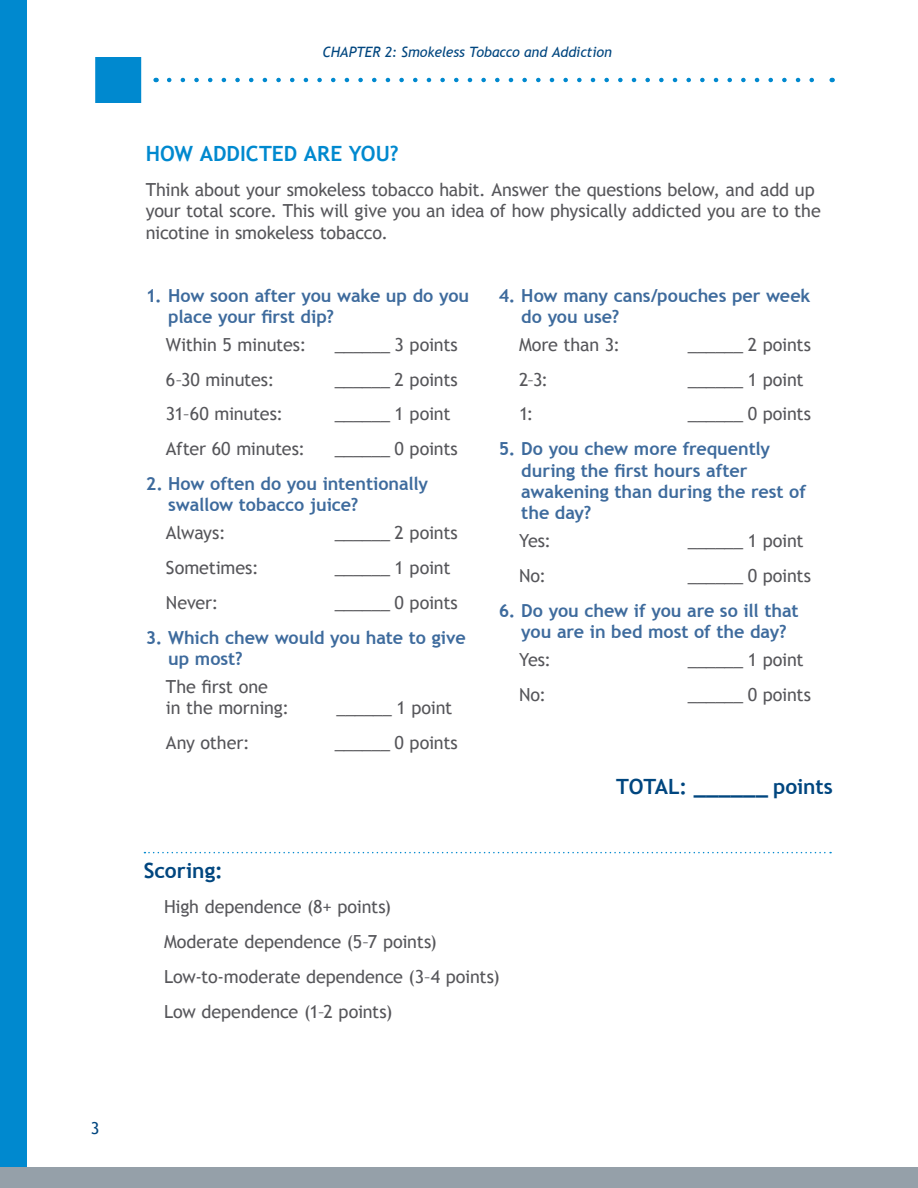
<style>
.page{position:relative;width:918px;height:1188px;background:#fff}
.page>*{position:absolute;margin:0;border:0;box-sizing:border-box;transform-origin:0 0}
.t1{font:700 21px "Trebuchet MS";letter-spacing:-.005em;color:#00467f}
.t2{font:700 21px "Trebuchet MS";color:#0089cf}
.Addiction_Checklist{font:18px/21.3px "Trebuchet MS";letter-spacing:-.01em;color:#56565a}
.Questionare_Numbers{font:700 18px/21.3px "Trebuchet MS";letter-spacing:-.005em;color:#3e6b9d}
.t3{font:16.5px "Trebuchet MS";color:#00467f}
.t4{font:italic 14.25px "Trebuchet MS";letter-spacing:-.005em;color:#00467f}
</style>
<div class="page">
<div style="left:91px;top:52px;width:55px;height:55px;background:#0089cf;border:4px solid #fff"></div>
<div style="left:0;top:1167px;width:918px;height:21px;background:#95a0a9"></div>
<svg style="left:169px;top:78px;width:645px;height:4px"></svg>
<div style="left:0;top:0;width:27px;height:1167px;background:#0089cf"></div>
<svg style="left:144px;top:852px;width:687px;height:1px"></svg>
<p class="t3" style="left:91px;top:1118px;width:10px">3</p>
<p class="t4" style="left:323px;top:44px;width:291px">CHAPTER 2: Smokeless Tobacco and Addiction</p>
<h2 class="t2" style="left:146px;top:141px;width:255px">HOW ADDICTED ARE YOU?</h2>
<p class="Addiction_Checklist" style="left:146px;top:179px;width:677px">Think about your smokeless tobacco habit. Answer the questions below, and add up your total score. This will give you an idea of how physically addicted you are to the nicotine in smokeless tobacco.</p>
<p class="Questionare_Numbers" style="left:168px;top:284px;width:303px;text-indent:-22px">1. How soon after you wake up do you place your first dip?</p>
<p class="Addiction_Checklist" style="left:166px;top:334px;width:142px">Within 5 minutes:</p>
<p class="Addiction_Checklist" style="left:335px;top:334px;width:125px">______ 3 points</p>
<p class="Addiction_Checklist" style="left:166px;top:369px;width:110px">6–30 minutes:</p>
<p class="Addiction_Checklist" style="left:335px;top:369px;width:125px">______ 2 points</p>
<p class="Addiction_Checklist" style="left:166px;top:404px;width:119px">31–60 minutes:</p>
<p class="Addiction_Checklist" style="left:335px;top:404px;width:117px">______ 1 point</p>
<p class="Addiction_Checklist" style="left:166px;top:438px;width:141px">After 60 minutes:</p>
<p class="Addiction_Checklist" style="left:335px;top:438px;width:125px">______ 0 points</p>
<p class="Questionare_Numbers" style="left:168px;top:473px;width:261px;text-indent:-22px">2. How often do you intentionally swallow tobacco juice?</p>
<p class="Addiction_Checklist" style="left:166px;top:523px;width:61px">Always:</p>
<p class="Addiction_Checklist" style="left:335px;top:523px;width:125px">______ 2 points</p>
<p class="Addiction_Checklist" style="left:166px;top:557px;width:94px">Sometimes:</p>
<p class="Addiction_Checklist" style="left:335px;top:557px;width:117px">______ 1 point</p>
<p class="Addiction_Checklist" style="left:166px;top:592px;width:54px">Never:</p>
<p class="Addiction_Checklist" style="left:335px;top:592px;width:125px">______ 0 points</p>
<p class="Questionare_Numbers" style="left:168px;top:627px;width:299px;text-indent:-22px">3. Which chew would you hate to give up most?</p>
<p class="Addiction_Checklist" style="left:166px;top:676px;width:125px">The first one<br>in the morning:</p>
<p class="Addiction_Checklist" style="left:336px;top:698px;width:117px">______ 1 point</p>
<p class="Addiction_Checklist" style="left:166px;top:732px;width:85px">Any other:</p>
<p class="Addiction_Checklist" style="left:335px;top:732px;width:125px">______ 0 points</p>
<p class="Questionare_Numbers" style="left:521px;top:284px;width:291px;text-indent:-22px">4. How many cans/pouches per week do you use?</p>
<p class="Addiction_Checklist" style="left:519px;top:334px;width:103px">More than 3:</p>
<p class="Addiction_Checklist" style="left:688px;top:334px;width:125px">______ 2 points</p>
<p class="Addiction_Checklist" style="left:519px;top:369px;width:31px">2–3:</p>
<p class="Addiction_Checklist" style="left:688px;top:369px;width:117px">______ 1 point</p>
<p class="Addiction_Checklist" style="left:519px;top:404px;width:16px">1:</p>
<p class="Addiction_Checklist" style="left:688px;top:404px;width:125px">______ 0 points</p>
<p class="Questionare_Numbers" style="left:521px;top:438px;width:286px;text-indent:-22px">5. Do you chew more frequently during the first hours after awakening than during the rest of the day?</p>
<p class="Addiction_Checklist" style="left:519px;top:530px;width:34px">Yes:</p>
<p class="Addiction_Checklist" style="left:688px;top:530px;width:117px">______ 1 point</p>
<p class="Addiction_Checklist" style="left:519px;top:565px;width:29px">No:</p>
<p class="Addiction_Checklist" style="left:688px;top:565px;width:125px">______ 0 points</p>
<p class="Questionare_Numbers" style="left:499px;top:600px;width:301px;text-align:center">6. Do you chew if you are so ill that you are in bed most of the day?</p>
<p class="Addiction_Checklist" style="left:519px;top:649px;width:34px">Yes:</p>
<p class="Addiction_Checklist" style="left:688px;top:649px;width:117px">______ 1 point</p>
<p class="Addiction_Checklist" style="left:519px;top:684px;width:29px">No:</p>
<p class="Addiction_Checklist" style="left:688px;top:684px;width:125px">______ 0 points</p>
<h3 class="t1" style="left:616px;top:773px;width:218px">TOTAL: ______ points</h3>
<h3 class="t1" style="left:144px;top:858px;width:80px">Scoring:</h3>
<p class="Addiction_Checklist" style="left:164px;top:896px;width:229px">High dependence (8+ points)</p>
<p class="Addiction_Checklist" style="left:164px;top:931px;width:274px">Moderate dependence (5–7 points)</p>
<p class="Addiction_Checklist" style="left:164px;top:966px;width:337px">Low-to-moderate dependence (3–4 points)</p>
<p class="Addiction_Checklist" style="left:164px;top:1001px;width:230px">Low dependence (1–2 points)</p>
</div>
